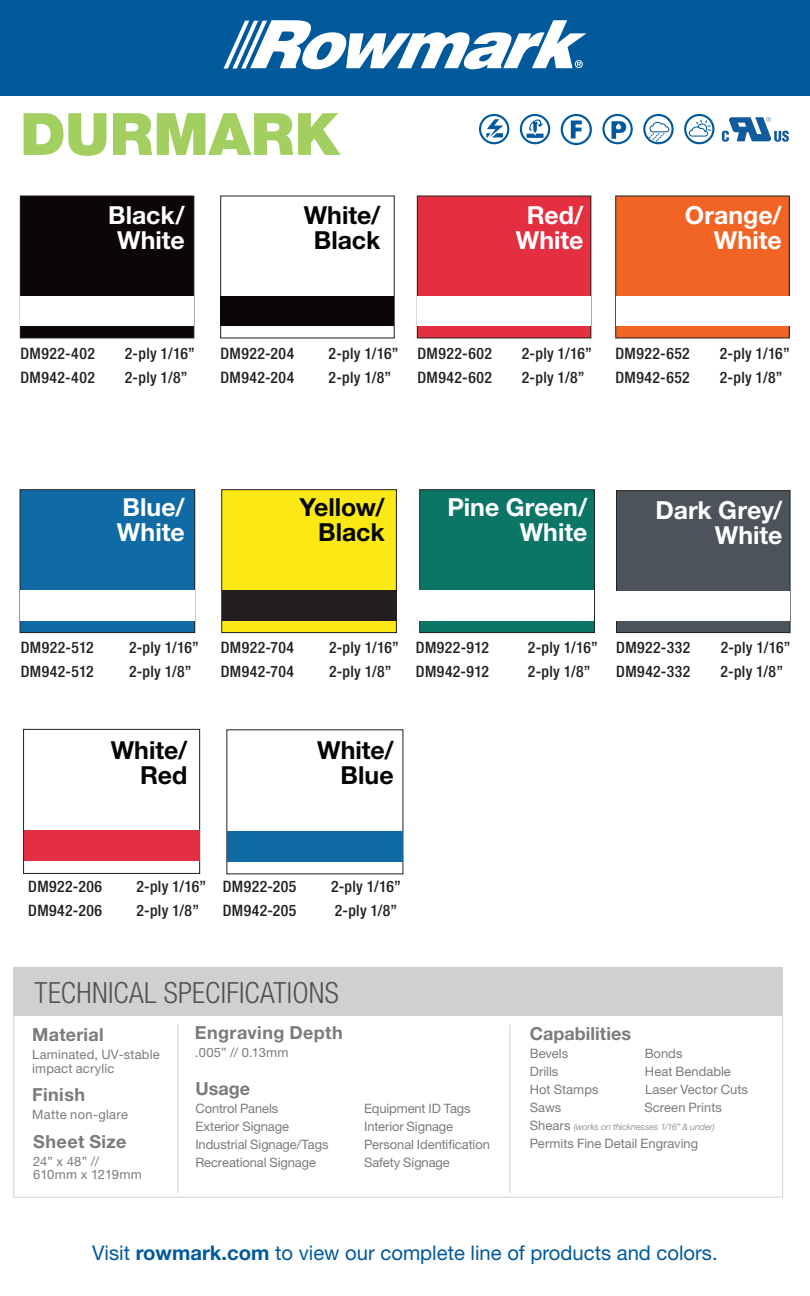
<style>
.page{position:relative;width:810px;height:1296px;background:#fff}
.page>*{position:absolute;margin:0;border:0;box-sizing:border-box;transform-origin:0 0}
.t1{font:900 58.5px "Helvetica Neue LT Std";color:#a2cf5f}
.t2{font:300 condensed 29.25px "Helvetica Neue LT Std";letter-spacing:.01em;color:#545151}
.t3{font:700 24.97px "Helvetica Neue LT Std";color:#fff}
.t4{font:700 24.97px "Helvetica Neue LT Std";color:#040503}
.t5{font:20.25px "Helvetica Neue LT Std";color:#00599b}
.t6{font:700 18px "Helvetica Neue LT Std";letter-spacing:.015em;color:#7d7a7a}
.t7{font:500 condensed 15.75px "Helvetica Neue LT Std";letter-spacing:.025em;color:#231f20}
.t8{font:13.05px "Helvetica Neue LT Std";letter-spacing:-.005em;color:#7d7a7a}
.t9{font:13.05px "Helvetica Neue LT Std";letter-spacing:.015em;color:#7d7a7a}
.t10{font:13.05px "Helvetica Neue LT Std";letter-spacing:.02em;color:#7d7a7a}
.t11{font:italic 300 9px "Helvetica Neue LT Std";color:#7d7a7a}
.s1{font-weight:400;font-style:normal;font-size:13.05px}
.s2{font-weight:700}
</style>
<div class="page">
<div style="left:417px;top:196px;width:174px;height:142px;background:#e32f40"></div>
<div style="left:220px;top:196px;width:175px;height:142px;border:1px solid #231f20"></div>
<div style="left:221px;top:296px;width:173px;height:30px;background:#0c060a"></div>
<div style="left:222px;top:490px;width:174px;height:143px;background:#fbe814"></div>
<div style="left:221px;top:489px;width:176px;height:144px;border:1px solid #231f20"></div>
<div style="left:222px;top:590px;width:174px;height:30px;background:#231f20"></div>
<div style="left:227px;top:831px;width:176px;height:31px;background:#106aa4"></div>
<div style="left:420px;top:490px;width:174px;height:143px;background:#0b7566"></div>
<div style="left:419px;top:489px;width:176px;height:144px;border:1px solid #231f20"></div>
<div style="left:420px;top:590px;width:174px;height:30px;background:#fff"></div>
<div style="left:20px;top:490px;width:175px;height:143px;background:#106aa4"></div>
<div style="left:20px;top:489px;width:175px;height:144px;border:1px solid #231f20"></div>
<div style="left:20px;top:590px;width:175px;height:30px;background:#fff"></div>
<div style="left:23px;top:729px;width:177px;height:145px;border:1px solid #231f20"></div>
<div style="left:24px;top:831px;width:175px;height:30px;background:#e42e41"></div>
<div style="left:616px;top:196px;width:173px;height:142px;background:#f26424"></div>
<div style="left:615px;top:196px;width:175px;height:142px;border:1px solid #231f20"></div>
<div style="left:617px;top:491px;width:173px;height:142px;background:#4c535a"></div>
<div style="left:616px;top:490px;width:174px;height:143px;border:1px solid #231f20"></div>
<div style="left:417px;top:296px;width:174px;height:30px;background:#fff"></div>
<div style="left:616px;top:296px;width:173px;height:30px;background:#fff"></div>
<div style="left:617px;top:591px;width:173px;height:29px;background:#fff"></div>
<div style="left:0;top:0;width:810px;height:96px;background:#00599b"></div>
<svg style="left:224px;top:20px;width:362px;height:49px"></svg>
<svg style="left:479px;top:114px;width:30px;height:30px"></svg>
<svg style="left:520px;top:114px;width:30px;height:30px"></svg>
<svg style="left:643px;top:114px;width:31px;height:30px"></svg>
<svg style="left:684px;top:114px;width:31px;height:30px"></svg>
<svg style="left:561px;top:114px;width:31px;height:31px"></svg>
<div style="left:20px;top:196px;width:174px;height:142px;background:#0c060a"></div>
<div style="left:20px;top:196px;width:174px;height:142px;border:1px solid #231f20"></div>
<div style="left:20px;top:296px;width:174px;height:30px;background:#fff"></div>
<svg style="left:602px;top:114px;width:31px;height:30px"></svg>
<svg style="left:13px;top:1016px;width:770px;height:182px"></svg>
<div style="left:13px;top:967px;width:770px;height:49px;background:#d1cfcf"></div>
<hr style="left:177px;top:1024px;width:1px;height:169px;background:#d1cfcf">
<hr style="left:510px;top:1024px;width:1px;height:169px;background:#d1cfcf">
<svg style="left:722px;top:117px;width:67px;height:25px"></svg>
<p class="t1" style="left:20px;top:99px;width:321px">DURMARK</p>
<p class="t3" style="left:108px;top:200px;width:78px">Black/</p>
<p class="t3" style="left:117px;top:225px;width:69px">White</p>
<p class="t4" style="left:304px;top:200px;width:78px">White/</p>
<p class="t4" style="left:314px;top:225px;width:68px">Black</p>
<p class="t3" style="left:527px;top:200px;width:58px">Red/</p>
<p class="t3" style="left:516px;top:225px;width:69px">White</p>
<p class="t3" style="left:685px;top:200px;width:98px">Orange/</p>
<p class="t3" style="left:714px;top:225px;width:69px">White</p>
<p class="t7" style="left:20px;top:344px;width:76px">DM922-402</p>
<p class="t7" style="left:125px;top:344px;width:71px">2-ply 1/16”</p>
<p class="t7" style="left:20px;top:368px;width:76px">DM942-402</p>
<p class="t7" style="left:125px;top:368px;width:64px">2-ply 1/8”</p>
<p class="t7" style="left:220px;top:344px;width:75px">DM922-204</p>
<p class="t7" style="left:329px;top:344px;width:71px">2-ply 1/16”</p>
<p class="t7" style="left:220px;top:368px;width:75px">DM942-204</p>
<p class="t7" style="left:329px;top:368px;width:64px">2-ply 1/8”</p>
<p class="t7" style="left:417px;top:344px;width:76px">DM922-602</p>
<p class="t7" style="left:522px;top:344px;width:71px">2-ply 1/16”</p>
<p class="t7" style="left:615px;top:344px;width:76px">DM922-652</p>
<p class="t7" style="left:720px;top:344px;width:71px">2-ply 1/16”</p>
<p class="t7" style="left:417px;top:368px;width:76px">DM942-602</p>
<p class="t7" style="left:522px;top:368px;width:64px">2-ply 1/8”</p>
<p class="t7" style="left:615px;top:368px;width:76px">DM942-652</p>
<p class="t7" style="left:720px;top:368px;width:64px">2-ply 1/8”</p>
<p class="t3" style="left:123px;top:492px;width:64px">Blue/</p>
<p class="t3" style="left:117px;top:516px;width:69px">White</p>
<p class="t4" style="left:299px;top:492px;width:87px">Yellow/</p>
<p class="t4" style="left:318px;top:516px;width:68px">Black</p>
<p class="t3" style="left:448px;top:492px;width:141px">Pine Green/</p>
<p class="t3" style="left:520px;top:516px;width:69px">White</p>
<p class="t3" style="left:655px;top:494px;width:129px">Dark Grey/</p>
<p class="t3" style="left:715px;top:519px;width:69px">White</p>
<p class="t7" style="left:21px;top:638px;width:75px">DM922-512</p>
<p class="t7" style="left:129px;top:638px;width:71px">2-ply 1/16”</p>
<p class="t7" style="left:21px;top:662px;width:75px">DM942-512</p>
<p class="t7" style="left:129px;top:662px;width:64px">2-ply 1/8”</p>
<p class="t7" style="left:221px;top:638px;width:75px">DM922-704</p>
<p class="t7" style="left:329px;top:638px;width:71px">2-ply 1/16”</p>
<p class="t7" style="left:221px;top:662px;width:75px">DM942-704</p>
<p class="t7" style="left:329px;top:662px;width:64px">2-ply 1/8”</p>
<p class="t7" style="left:416px;top:638px;width:75px">DM922-912</p>
<p class="t7" style="left:528px;top:638px;width:71px">2-ply 1/16”</p>
<p class="t7" style="left:616px;top:638px;width:76px">DM922-332</p>
<p class="t7" style="left:721px;top:638px;width:71px">2-ply 1/16”</p>
<p class="t7" style="left:416px;top:662px;width:75px">DM942-912</p>
<p class="t7" style="left:528px;top:662px;width:64px">2-ply 1/8”</p>
<p class="t7" style="left:616px;top:662px;width:75px">DM942-332</p>
<p class="t7" style="left:720px;top:662px;width:64px">2-ply 1/8”</p>
<p class="t4" style="left:111px;top:735px;width:78px">White/</p>
<p class="t4" style="left:140px;top:760px;width:49px">Red</p>
<p class="t4" style="left:317px;top:735px;width:78px">White/</p>
<p class="t4" style="left:341px;top:760px;width:55px">Blue</p>
<p class="t7" style="left:28px;top:877px;width:75px">DM922-206</p>
<p class="t7" style="left:136px;top:877px;width:71px">2-ply 1/16”</p>
<p class="t7" style="left:28px;top:901px;width:75px">DM942-206</p>
<p class="t7" style="left:136px;top:901px;width:64px">2-ply 1/8”</p>
<p class="t7" style="left:223px;top:877px;width:75px">DM922-205</p>
<p class="t7" style="left:331px;top:877px;width:71px">2-ply 1/16”</p>
<p class="t7" style="left:223px;top:901px;width:75px">DM942-205</p>
<p class="t7" style="left:335px;top:901px;width:64px">2-ply 1/8”</p>
<p class="t2" style="left:34px;top:976px;width:306px">TECHNICAL SPECIFICATIONS</p>
<p class="t6" style="left:32px;top:1023px;width:73px">Material</p>
<p class="t9" style="left:32px;top:1047px;width:129px">Laminated, UV-stable</p>
<p class="t8" style="left:32px;top:1060px;width:84px">impact acrylic</p>
<p class="t6" style="left:32px;top:1083px;width:54px">Finish</p>
<p class="t10" style="left:32px;top:1106px;width:97px">Matte non-glare</p>
<p class="t6" style="left:33px;top:1130px;width:95px">Sheet Size</p>
<p class="t8" style="left:33px;top:1154px;width:67px">24” x 48” //</p>
<p class="t8" style="left:33px;top:1167px;width:110px">610mm x 1219mm</p>
<p class="t6" style="left:195px;top:1022px;width:149px">Engraving Depth</p>
<p class="t8" style="left:195px;top:1045px;width:95px">.005” // 0.13mm</p>
<p class="t6" style="left:195px;top:1077px;width:56px">Usage</p>
<p class="t8" style="left:195px;top:1100px;width:84px">Control Panels</p>
<p class="t8" style="left:364px;top:1100px;width:108px">Equipment ID Tags</p>
<p class="t8" style="left:195px;top:1118px;width:95px">Exterior Signage</p>
<p class="t8" style="left:364px;top:1118px;width:91px">Interior Signage</p>
<p class="t8" style="left:195px;top:1136px;width:135px">Industrial Signage/Tags</p>
<p class="t8" style="left:364px;top:1136px;width:127px">Personal Identification</p>
<p class="t8" style="left:195px;top:1154px;width:122px">Recreational Signage</p>
<p class="t8" style="left:364px;top:1154px;width:87px">Safety Signage</p>
<p class="t6" style="left:530px;top:1022px;width:103px">Capabilities</p>
<p class="t8" style="left:530px;top:1046px;width:40px">Bevels</p>
<p class="t8" style="left:645px;top:1046px;width:39px">Bonds</p>
<p class="t8" style="left:530px;top:1064px;width:30px">Drills</p>
<p class="t8" style="left:645px;top:1064px;width:87px">Heat Bendable</p>
<p class="t8" style="left:530px;top:1082px;width:70px">Hot Stamps</p>
<p class="t8" style="left:645px;top:1082px;width:104px">Laser Vector Cuts</p>
<p class="t8" style="left:530px;top:1100px;width:33px">Saws</p>
<p class="t8" style="left:644px;top:1100px;width:79px">Screen Prints</p>
<p class="t11" style="left:530px;top:1121px;width:187px"><span class="s1">Shears</span> (works on thicknesses 1/16” &amp; under)</p>
<p class="t8" style="left:530px;top:1136px;width:170px">Permits Fine Detail Engraving</p>
<p class="t5" style="left:92px;top:1241px;width:627px">Visit <span class="s2">rowmark.com</span> to view our complete line of products and colors.</p>
</div>
